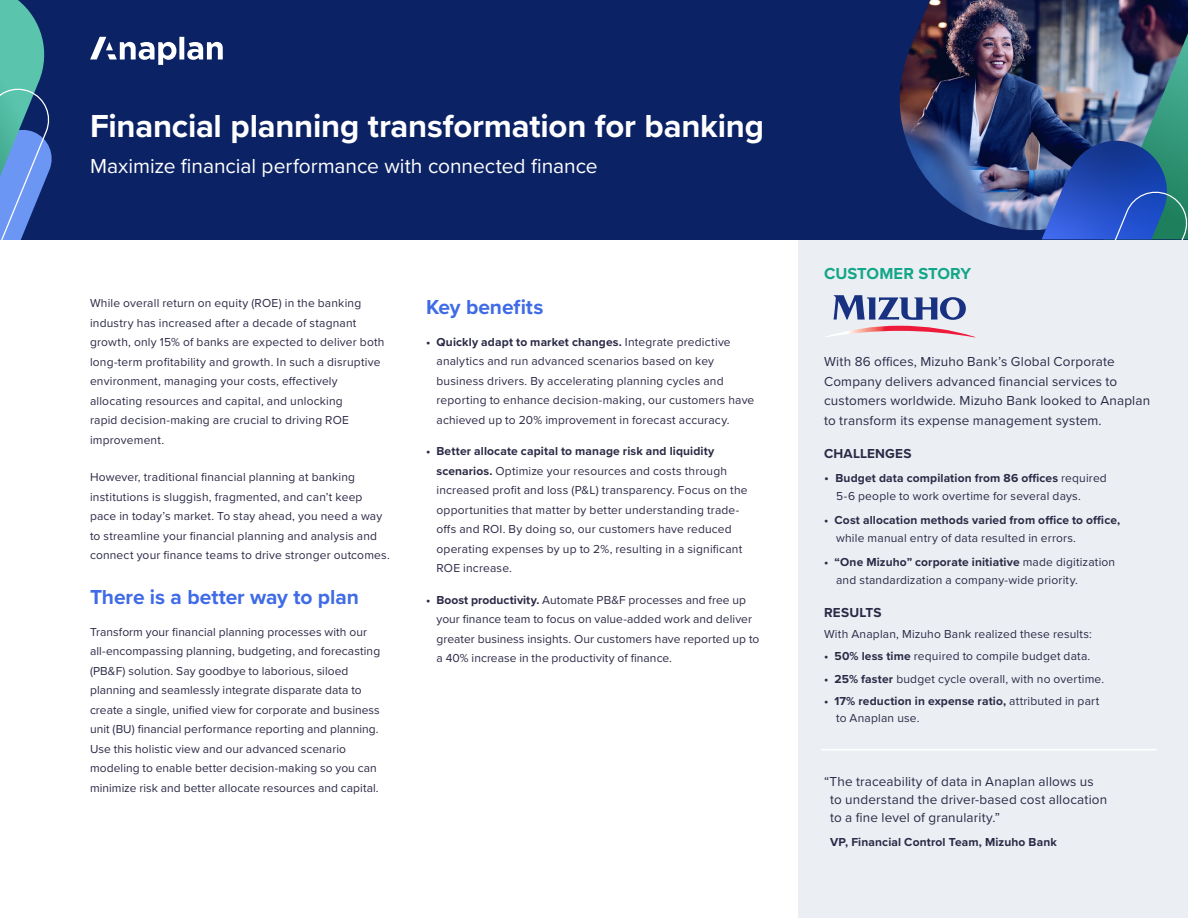
<style>
.page{position:relative;width:1188px;height:918px;background:#fff}
.page>*{position:absolute;margin:0;border:0;box-sizing:border-box;transform-origin:0 0}
.Header_2{font:700 33px "Proxima Nova";letter-spacing:-.005em;color:#fff}
.Header_2-2{font:21px "Proxima Nova";letter-spacing:-.005em;color:#fff}
.body_8pt_13{font:700 21px "Proxima Nova";letter-spacing:-.005em;color:#3f6be6}
.body_8pt_13-2{font:700 16.5px "Proxima Nova";color:#14a688}
.body_8pt_13-3{font:13.5px/19.5px "Proxima Nova";letter-spacing:.01em;color:#2b2a46}
.body_8pt_13-4{font:700 13.5px "Proxima Nova";letter-spacing:.015em;color:#2b2a46}
.body_8pt_13-5{font:12px/19.5px "Proxima Nova";letter-spacing:.005em;color:#2b2a46}
.Bullets{font:12px/19.5px "Proxima Nova";letter-spacing:.015em;color:#2b2a46}
.Header_2-3{font:12px/19.5px "Proxima Nova";letter-spacing:.015em;color:#2b2a46}
.body_8pt_13-6{font:700 12px/18px "Proxima Nova";letter-spacing:.01em;color:#2b2a46}
.s1{font-weight:700}
.s2{font-size:13.5px}
.s3{font-weight:400}
</style>
<div class="page">
<div style="left:798px;top:187px;width:390px;height:731px;background:#ebeff4"></div>
<div style="left:0;top:0;width:1188px;height:239px;background:#0b2265"></div>
<img style="left:882px;top:0;width:306px;height:240px">
<img style="left:981px;top:33px;width:207px;height:206px">
<svg style="left:0;top:0;width:52px;height:239px"></svg>
<svg style="left:90px;top:37px;width:133px;height:28px"></svg>
<svg style="left:826px;top:326px;width:149px;height:11px"></svg>
<svg style="left:834px;top:295px;width:132px;height:25px"></svg>
<hr style="left:821px;top:749px;width:336px;height:1px;background:#fff">
<p class="Header_2" style="left:90px;top:101px;width:676px">Financial planning transformation for banking</p>
<p class="Header_2-2" style="left:90px;top:150px;width:509px">Maximize financial performance with connected finance</p>
<p class="Header_2-3" style="left:90px;top:293px;width:296px">While overall return on equity (ROE) in the banking industry has increased after a decade of stagnant growth, only 15% of banks are expected to deliver both long-term profitability and growth. In such a disruptive environment, managing your costs, effectively allocating resources and capital, and unlocking<br>rapid decision-making are crucial to driving ROE improvement.</p>
<p class="Header_2-3" style="left:90px;top:467px;width:301px">However, traditional financial planning at banking institutions is sluggish, fragmented, and can’t keep pace in today’s market. To stay ahead, you need a way to streamline your financial planning and analysis and connect your finance teams to drive stronger outcomes.</p>
<p class="body_8pt_13" style="left:90px;top:581px;width:270px">There is a better way to plan</p>
<p class="body_8pt_13-5" style="left:90px;top:621px;width:292px">Transform your financial planning processes with our all-encompassing planning, budgeting, and forecasting (PB&amp;F) solution. Say goodbye to laborious, siloed planning and seamlessly integrate disparate data to create a single, unified view for corporate and business unit (BU) financial performance reporting and planning.<br>Use this holistic view and our advanced scenario modeling to enable better decision-making so you can minimize risk and better allocate resources and capital.</p>
<p class="body_8pt_13" style="left:426px;top:292px;width:119px">Key benefits</p>
<p class="Bullets" style="left:436px;top:331px;width:319px;text-indent:-10px"><span class="s1">• Quickly adapt to market changes.</span> Integrate predictive analytics and run advanced scenarios based on key business drivers. By accelerating planning cycles and reporting to enhance decision-making, our customers have achieved up to 20% improvement in forecast accuracy.</p>
<p class="Bullets" style="left:436px;top:441px;width:313px;text-indent:-10px"><span class="s1">• Better allocate capital to manage risk and liquidity scenarios.</span> Optimize your resources and costs through increased profit and loss (P&amp;L) transparency. Focus on the opportunities that matter by better understanding trade&shy;offs and ROI. By doing so, our customers have reduced operating expenses by up to 2%, resulting in a significant ROE increase.</p>
<p class="Bullets" style="left:436px;top:589px;width:324px;text-indent:-10px"><span class="s1">• Boost productivity.</span> Automate PB&amp;F processes and free up your finance team to focus on value-added work and deliver greater business insights. Our customers have reported up to a 40% increase in the productivity of finance.</p>
<p class="body_8pt_13-2" style="left:824px;top:261px;width:149px">CUSTOMER STORY</p>
<p class="body_8pt_13-3" style="left:824px;top:351px;width:328px">With 86 offices, Mizuho Bank’s Global Corporate Company delivers advanced financial services to customers worldwide. Mizuho Bank looked to Anaplan to transform its expense management system.</p>
<p class="body_8pt_13-4" style="left:824px;top:443px;width:89px">CHALLENGES</p>
<p class="body_8pt_13-5" style="left:836px;top:468px;width:272px;line-height:18px;text-indent:-12px"><span class="s2">•</span> <span class="s1">Budget data compilation from 86 offices</span> required<br>5-6 people to work overtime for several days.</p>
<p class="body_8pt_13-6" style="left:836px;top:510px;width:285px;text-indent:-12px">• Cost allocation methods varied from office to office, <span class="s3">while manual entry of data resulted in errors.</span></p>
<p class="body_8pt_13-5" style="left:836px;top:552px;width:281px;line-height:18px;text-indent:-12px"><span class="s1">• “One Mizuho” corporate initiative</span> made digitization and standardization a company-wide priority.</p>
<p class="body_8pt_13-4" style="left:824px;top:602px;width:59px">RESULTS</p>
<p class="body_8pt_13-5" style="left:824px;top:623px;width:269px">With Anaplan, Mizuho Bank realized these results:</p>
<p class="body_8pt_13-5" style="left:824px;top:646px;width:268px"><span class="s1">• 50% less time</span> required to compile budget data.</p>
<p class="body_8pt_13-5" style="left:824px;top:668px;width:282px"><span class="s1">• 25% faster</span> budget cycle overall, with no overtime.</p>
<p class="body_8pt_13-5" style="left:836px;top:692px;width:265px;line-height:16.5px;text-indent:-12px"><span class="s1">• 17% reduction in expense ratio,</span> attributed in part to Anaplan use.</p>
<p class="body_8pt_13-3" style="left:830px;top:772px;width:279px;line-height:18px;text-indent:-6px">“The traceability of data in Anaplan allows us to understand the driver-based cost allocation to a fine level of granularity.”</p>
<p class="body_8pt_13-6" style="left:830px;top:833px;width:228px">VP, Financial Control Team, Mizuho Bank</p>
</div>
